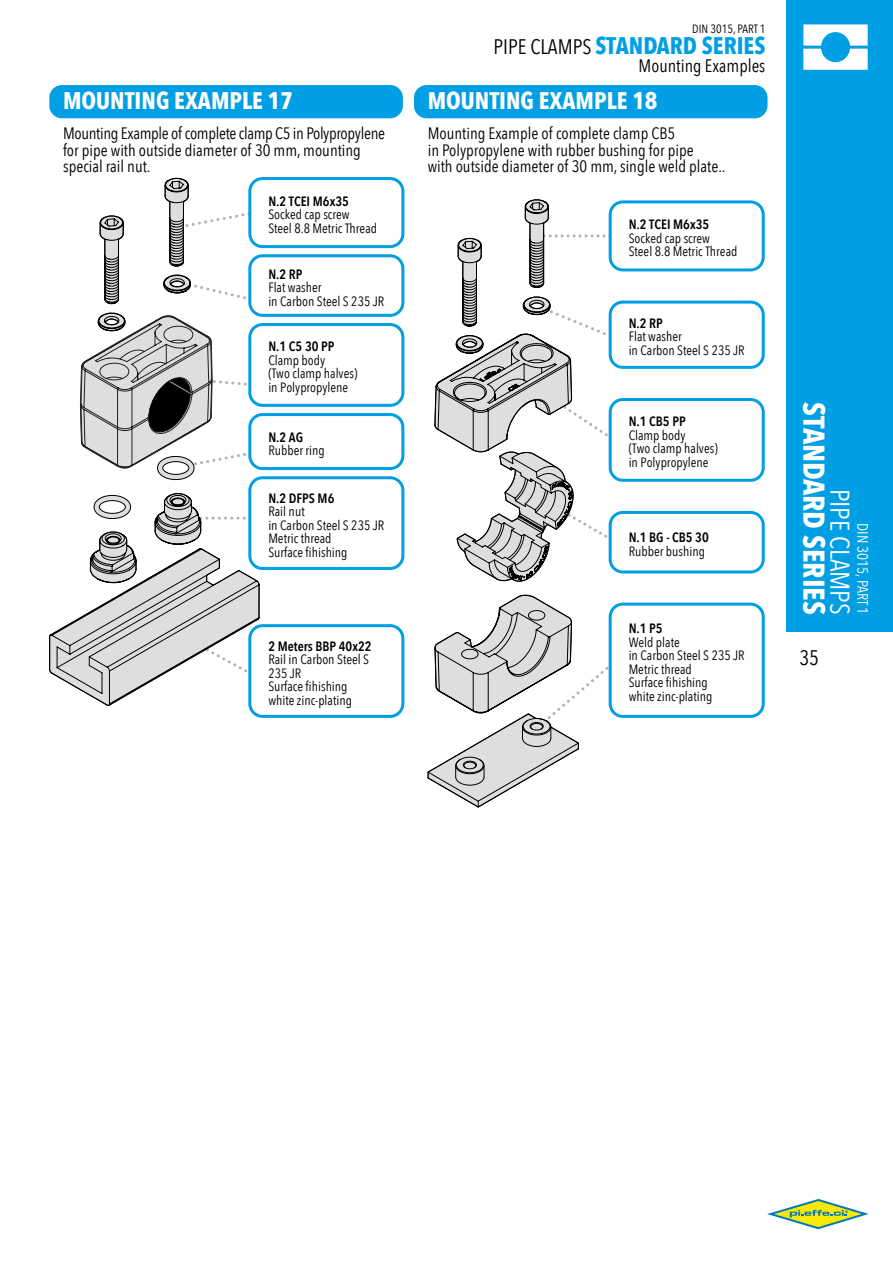
<style>
.page{position:relative;width:893px;height:1263px;background:#fff}
.page>*{position:absolute;margin:0;border:0;box-sizing:border-box;transform-origin:0 0}
.t1{font:700 30px "Avenir Next Condensed";color:#fff}
.t2{font:27px "Avenir Next Condensed";color:#fff}
.t3{font:700 24px "Avenir Next Condensed";color:#fff}
.t4{font:700 24px "Avenir Next Condensed";color:#009fe3}
.t5{font:21px "Avenir Next Condensed";color:#000}
.t6{font:18px "Avenir Next Condensed";color:#000}
.t7{font:16.5px/16.5px "Avenir Next Condensed";color:#000}
.t8{font:15px "Avenir Next Condensed";color:#fff}
.t9{font:13.5px/13.5px "Avenir Next Condensed";color:#000}
.t10{font:600 13.5px "Avenir Next Condensed";color:#000}
.t11{font:12px "Avenir Next Condensed";color:#000}
.s1{font-weight:400;font-size:21px;color:#000}
</style>
<div class="page">
<div style="left:787px;top:0;width:106px;height:631px;background:#009fe3"></div>
<svg style="left:803px;top:24px;width:65px;height:46px"></svg>
<svg style="left:767px;top:1199px;width:102px;height:31px"></svg>
<svg style="left:434px;top:199px;width:182px;height:383px"></svg>
<svg style="left:427px;top:594px;width:189px;height:214px"></svg>
<svg style="left:49px;top:177px;width:211px;height:529px"></svg>
<div style="left:250px;top:179px;width:153px;height:68px;background:#fff;border-radius:13px"></div>
<div style="left:248px;top:177px;width:156px;height:71px;border:3px solid #009fe3;border-radius:13px"></div>
<div style="left:610px;top:202px;width:153px;height:68px;background:#fff;border-radius:13px"></div>
<div style="left:609px;top:200px;width:156px;height:71px;border:3px solid #009fe3;border-radius:13px"></div>
<div style="left:610px;top:302px;width:153px;height:65px;background:#fff;border-radius:13px"></div>
<div style="left:609px;top:301px;width:156px;height:68px;border:3px solid #009fe3;border-radius:13px"></div>
<div style="left:610px;top:399px;width:153px;height:81px;background:#fff;border-radius:13px"></div>
<div style="left:609px;top:398px;width:156px;height:84px;border:3px solid #009fe3;border-radius:13px"></div>
<div style="left:610px;top:512px;width:153px;height:60px;background:#fff;border-radius:13px"></div>
<div style="left:609px;top:511px;width:156px;height:62px;border:3px solid #009fe3;border-radius:13px"></div>
<div style="left:610px;top:604px;width:153px;height:112px;background:#fff;border-radius:13px"></div>
<div style="left:609px;top:603px;width:156px;height:115px;border:3px solid #009fe3;border-radius:13px"></div>
<div style="left:250px;top:256px;width:153px;height:59px;background:#fff;border-radius:13px"></div>
<div style="left:248px;top:254px;width:156px;height:63px;border:3px solid #009fe3;border-radius:13px"></div>
<div style="left:250px;top:325px;width:153px;height:80px;background:#fff;border-radius:13px"></div>
<div style="left:248px;top:323px;width:156px;height:84px;border:3px solid #009fe3;border-radius:13px"></div>
<div style="left:250px;top:414px;width:153px;height:55px;background:#fff;border-radius:13px"></div>
<div style="left:248px;top:413px;width:156px;height:57px;border:3px solid #009fe3;border-radius:13px"></div>
<div style="left:250px;top:478px;width:153px;height:90px;background:#fff;border-radius:13px"></div>
<div style="left:248px;top:476px;width:156px;height:94px;border:3px solid #009fe3;border-radius:13px"></div>
<div style="left:250px;top:626px;width:153px;height:90px;background:#fff;border-radius:13px"></div>
<div style="left:248px;top:624px;width:156px;height:94px;border:3px solid #009fe3;border-radius:13px"></div>
<div style="left:49px;top:85px;width:354px;height:33px;background:#009fe3;border-radius:13px"></div>
<div style="left:414px;top:85px;width:353px;height:33px;background:#009fe3;border-radius:13px"></div>
<h3 class="t3" style="left:63px;top:86px;width:231px">MOUNTING EXAMPLE 17</h3>
<p class="t7" style="left:63px;top:124px;width:324px">Mounting Example of complete clamp C5 in Polypropylene for pipe with outside diameter of 30 mm, mounting special rail nut.</p>
<p class="t11" style="left:692px;top:19px;width:75px">DIN 3015, PART 1</p>
<h3 class="t4" style="left:494px;top:31px;width:273px"><span class="s1">PIPE CLAMPS</span> STANDARD SERIES</h3>
<h3 class="t6" style="left:639px;top:51px;width:128px">Mounting Examples</h3>
<h3 class="t3" style="left:428px;top:86px;width:231px">MOUNTING EXAMPLE 18</h3>
<p class="t7" style="left:428px;top:124px;width:299px">Mounting Example of complete clamp CB5<br>in Polypropylene with rubber bushing for pipe<br>with outside diameter of 30 mm, single weld plate..</p>
<p class="t10" style="left:268px;top:189px;width:82px">N.2 TCEI M6x35</p>
<p class="t9" style="left:268px;top:207px;width:110px">Socked cap screw<br>Steel 8.8 Metric Thread</p>
<p class="t10" style="left:629px;top:213px;width:82px">N.2 TCEI M6x35</p>
<p class="t9" style="left:629px;top:231px;width:110px">Socked cap screw<br>Steel 8.8 Metric Thread</p>
<p class="t10" style="left:268px;top:262px;width:36px">N.2 RP</p>
<p class="t9" style="left:268px;top:280px;width:118px">Flat washer<br>in Carbon Steel S 235 JR</p>
<p class="t10" style="left:268px;top:335px;width:68px">N.1 C5 30 PP</p>
<p class="t9" style="left:268px;top:353px;width:91px">Clamp body<br>(Two clamp halves) in Polypropylene</p>
<p class="t10" style="left:268px;top:425px;width:36px">N.2 AG</p>
<p class="t9" style="left:268px;top:443px;width:58px">Rubber ring</p>
<p class="t10" style="left:268px;top:486px;width:68px">N.2 DFPS M6</p>
<p class="t9" style="left:268px;top:504px;width:118px">Rail nut<br>in Carbon Steel S 235 JR<br>Metric thread<br>Surface fihishing</p>
<p class="t10" style="left:268px;top:634px;width:105px">2 Meters BBP 40x22</p>
<p class="t9" style="left:268px;top:652px;width:102px">Rail in Carbon Steel S<br>235 JR<br>Surface fihishing white zinc-plating</p>
<p class="t10" style="left:629px;top:312px;width:36px">N.2 RP</p>
<p class="t9" style="left:629px;top:329px;width:118px">Flat washer<br>in Carbon Steel S 235 JR</p>
<p class="t10" style="left:629px;top:410px;width:59px">N.1 CB5 PP</p>
<p class="t9" style="left:629px;top:428px;width:91px">Clamp body<br>(Two clamp halves) in Polypropylene</p>
<p class="t10" style="left:629px;top:526px;width:82px">N.1 BG - CB5 30</p>
<p class="t9" style="left:629px;top:544px;width:78px">Rubber bushing</p>
<p class="t10" style="left:629px;top:617px;width:36px">N.1 P5</p>
<p class="t9" style="left:629px;top:635px;width:118px">Weld plate<br>in Carbon Steel S 235 JR<br>Metric thread<br>Surface fihishing<br>white zinc-plating</p>
<h1 class="t1" style="left:832px;top:402px;width:214px;rotate:90deg">STANDARD SERIES</h1>
<h2 class="t2" style="left:863px;top:489px;width:127px;rotate:90deg">PIPE CLAMPS</h2>
<p class="t8" style="left:875px;top:523px;width:93px;rotate:90deg">DIN 3015, PART 1</p>
<h3 class="t5" style="left:799px;top:639px;width:21px">35</h3>
</div>
